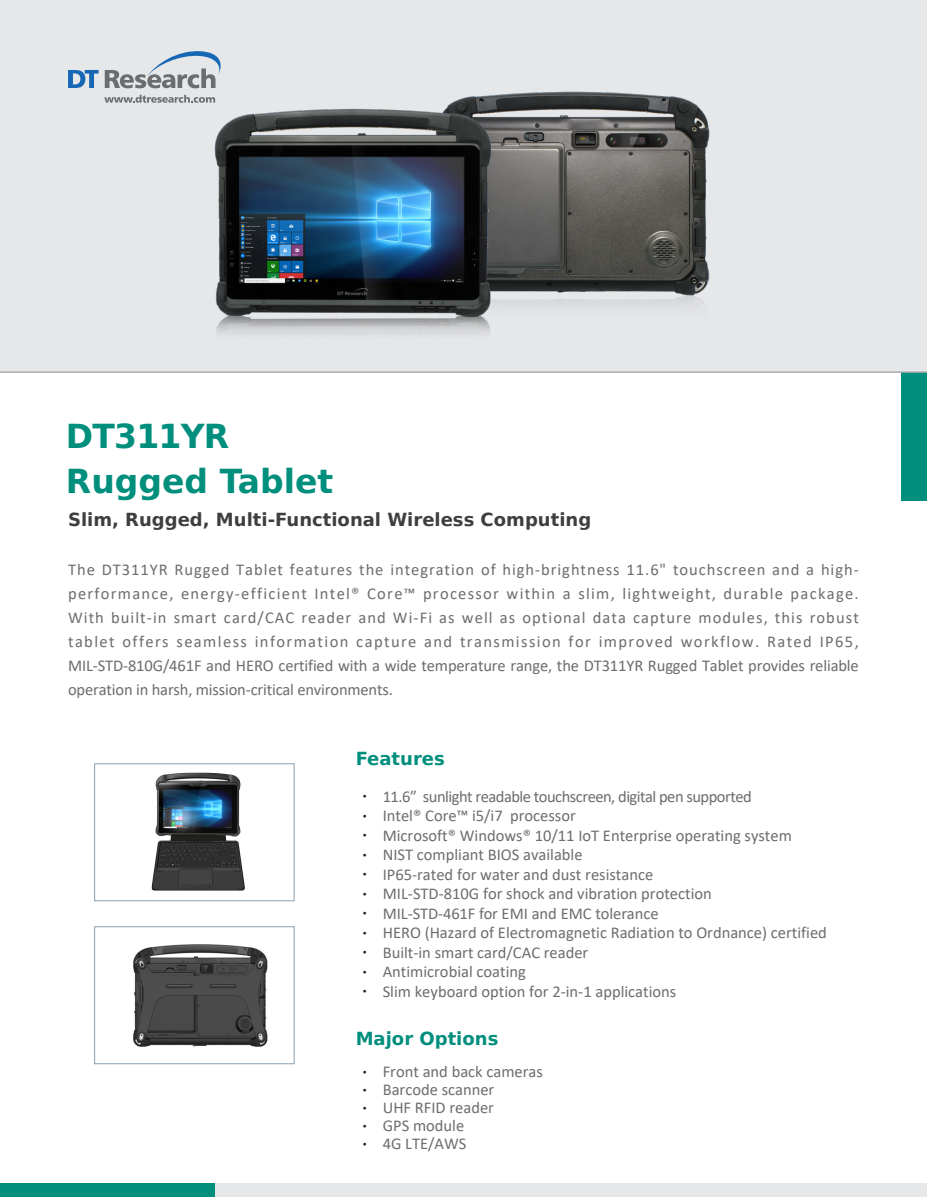
<style>
.page{position:relative;width:927px;height:1197px;background:#fff}
.page>*{position:absolute;margin:0;border:0;box-sizing:border-box;transform-origin:0 0}
.t1{font:700 33px "Bitstream Vera Sans";color:#008e7d}
.t2{font:700 33px "Bitstream Vera Sans";letter-spacing:-.025em;color:#008e7d}
.Product_Model{font:700 18px "Bitstream Vera Sans";color:#3e3e3f}
.t3{font:700 18px "Bitstream Vera Sans";color:#008e7d}
.t4{font:16.5px/24px "Calibri";color:#6c6d70;text-align:justify}
.t5{font:16.5px "Calibri";letter-spacing:-.03em;color:#6c6d70}
.s1{font-family:"Adobe Ming Std";font-weight:300;font-size:18px;color:#231f20}
</style>
<div class="page">
<div style="left:0;top:0;width:927px;height:372px;background:#e6e7e9"></div>
<div style="left:900px;top:372px;width:27px;height:129px;background:#008e7d"></div>
<svg style="left:68px;top:70px;width:30px;height:18px"></svg>
<svg style="left:105px;top:51px;width:88px;height:37px"></svg>
<svg style="left:104px;top:95px;width:89px;height:8px"></svg>
<div style="left:94px;top:763px;width:200px;height:138px;border:1px solid #8b9faf"></div>
<div style="left:94px;top:926px;width:200px;height:137px;border:1px solid #8b9faf"></div>
<div style="left:0;top:1182px;width:215px;height:15px;background:#008e7d"></div>
<div style="left:215px;top:1182px;width:712px;height:15px;background:#e6e7e9"></div>
<img style="left:133px;top:944px;width:135px;height:103px">
<hr style="left:0;top:372px;width:927px;height:1px;background:#a8a9ad">
<img style="left:151px;top:772px;width:94px;height:119px">
<img style="left:193px;top:51px;width:574px;height:321px">
<p class="t2" style="left:66px;top:417px;width:165px">DT311YR</p>
<p class="t1" style="left:66px;top:462px;width:269px">Rugged Tablet</p>
<p class="Product_Model" style="left:68px;top:509px;width:524px">Slim, Rugged, Multi-Functional Wireless Computing</p>
<p class="t4" style="left:68px;top:557px;width:792px">The DT311YR Rugged Tablet features the integration of high-brightness 11.6" touchscreen and a high&shy;performance, energy-efficient Intel® Core™ processor within a slim, lightweight, durable package.<br>With built-in smart card/CAC reader and Wi-Fi as well as optional data capture modules, this robust tablet offers seamless information capture and transmission for improved workflow. Rated IP65, MIL-STD-810G/461F and HERO certified with a wide temperature range, the DT311YR Rugged Tablet provides reliable operation in harsh, mission-critical environments.</p>
<p class="t3" style="left:356px;top:748px;width:91px">Features</p>
<p class="t5" style="left:356px;top:784px;width:397px"><span class="s1">•</span> 11.6” sunlight readable touchscreen, digital pen supported</p>
<p class="t4" style="left:356px;top:803px;width:222px"><span class="s1">•</span> Intel® Core™ i5/i7 processor</p>
<p class="t4" style="left:356px;top:822px;width:437px"><span class="s1">•</span> Microsoft® Windows® 10/11 IoT Enterprise operating system</p>
<p class="t4" style="left:356px;top:842px;width:228px"><span class="s1">•</span> NIST compliant BIOS available</p>
<p class="t4" style="left:356px;top:861px;width:299px"><span class="s1">•</span> IP65-rated for water and dust resistance</p>
<p class="t4" style="left:356px;top:881px;width:357px"><span class="s1">•</span> MIL-STD-810G for shock and vibration protection</p>
<p class="t4" style="left:356px;top:900px;width:304px"><span class="s1">•</span> MIL-STD-461F for EMI and EMC tolerance</p>
<p class="t4" style="left:356px;top:920px;width:472px"><span class="s1">•</span> HERO (Hazard of Electromagnetic Radiation to Ordnance) certified</p>
<p class="t4" style="left:356px;top:939px;width:234px"><span class="s1">•</span> Built-in smart card/CAC reader</p>
<p class="t4" style="left:356px;top:959px;width:172px"><span class="s1">•</span> Antimicrobial coating</p>
<p class="t4" style="left:356px;top:978px;width:322px"><span class="s1">•</span> Slim keyboard option for 2-in-1 applications</p>
<p class="t3" style="left:356px;top:1028px;width:144px">Major Options</p>
<p class="t4" style="left:356px;top:1059px;width:189px"><span class="s1">•</span> Front and back cameras</p>
<p class="t4" style="left:356px;top:1077px;width:140px"><span class="s1">•</span> Barcode scanner</p>
<p class="t4" style="left:356px;top:1095px;width:140px"><span class="s1">•</span> UHF RFID reader</p>
<p class="t4" style="left:356px;top:1113px;width:110px"><span class="s1">•</span> GPS module</p>
<p class="t4" style="left:356px;top:1131px;width:112px"><span class="s1">•</span> 4G LTE/AWS</p>
</div>
